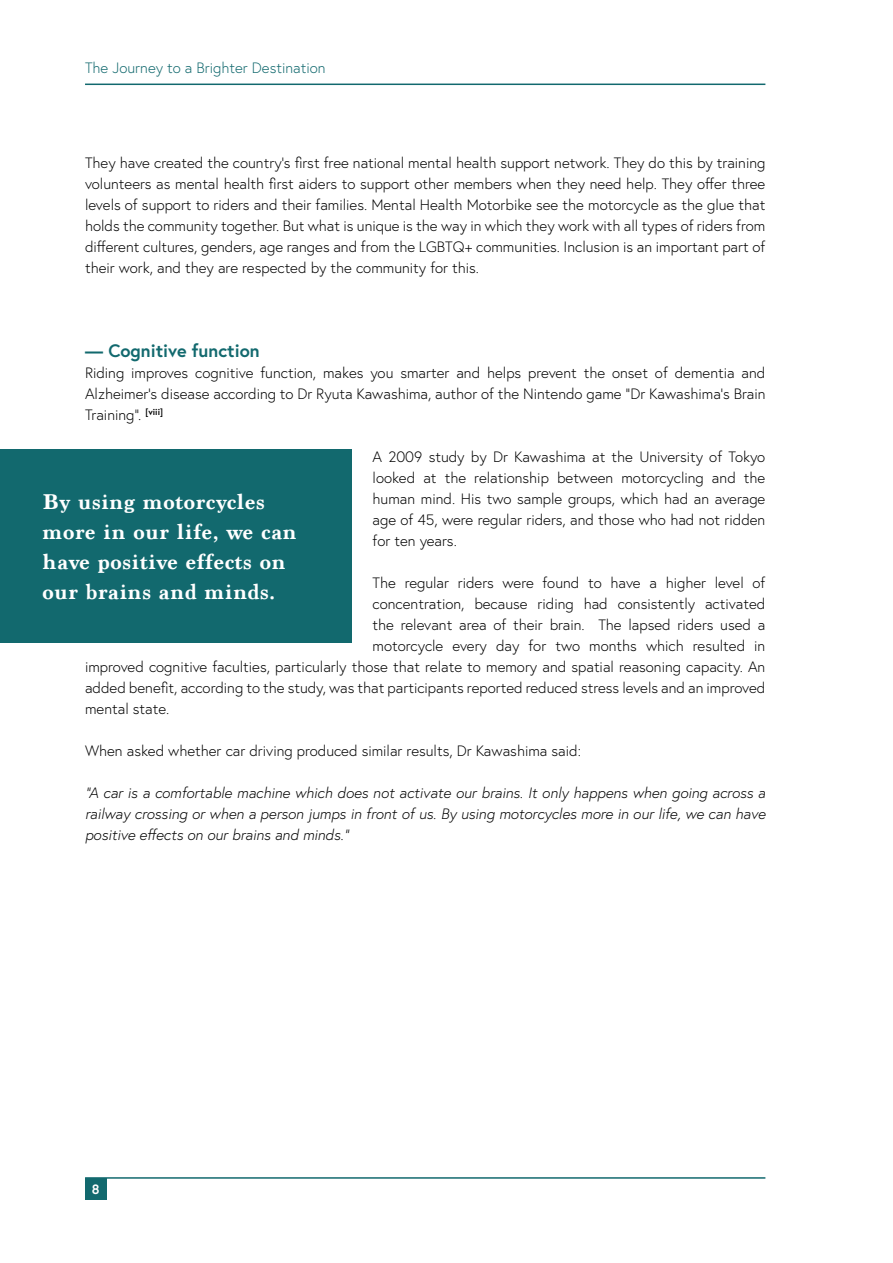
<style>
.page{position:relative;width:893px;height:1263px;background:#fff}
.page>*{position:absolute;margin:0;border:0;box-sizing:border-box;transform-origin:0 0}
.t1{font:700 22.5px/30px "Marion";letter-spacing:.03em;color:#fff}
.t2{font:700 18px "Europa";color:#12696e}
.t3{font:300 15px/21px "Europa";color:#000;text-align:justify}
.t4{font:italic 300 15px/21px "Europa";color:#000;text-align:justify}
.t5{font:300 15px "Europa";color:#12696e}
.t6{font:700 13.5px "Europa";color:#fff}
</style>
<div class="page">
<hr style="left:85px;top:1177px;width:680px;height:2px;background:#12696e">
<div style="left:85px;top:1178px;width:21px;height:21px;background:#12696e"></div>
<hr style="left:85px;top:84px;width:680px;height:1px;background:#12696e">
<div style="left:0;top:450px;width:351px;height:193px;background:#12696e"></div>
<p class="t5" style="left:85px;top:58px;width:242px">The Journey to a Brighter Destination</p>
<p class="t3" style="left:85px;top:152px;width:682px">They have created the country’s first free national mental health support network. They do this by training volunteers as mental health first aiders to support other members when they need help. They offer three levels of support to riders and their families. Mental Health Motorbike see the motorcycle as the glue that holds the community together. But what is unique is the way in which they work with all types of riders from different cultures, genders, age ranges and from the LGBTQ+ communities. Inclusion is an important part of their work, and they are respected by the community for this.</p>
<p class="t2" style="left:85px;top:338px;width:176px">— Cognitive function</p>
<p class="t3" style="left:85px;top:362px;width:682px">Riding improves cognitive function, makes you smarter and helps prevent the onset of dementia and Alzheimer’s disease according to Dr Ryuta Kawashima, author of the Nintendo game “Dr Kawashima’s Brain Training”. <sup>[viii]</sup></p>
<p class="t3" style="left:373px;top:446px;width:394px">A 2009 study by Dr Kawashima at the University of Tokyo looked at the relationship between motorcycling and the human mind. His two sample groups, which had an average age of 45, were regular riders, and those who had not ridden for ten years.</p>
<p class="t3" style="left:373px;top:572px;width:394px">The regular riders were found to have a higher level of</p>
<p class="t3" style="left:373px;top:593px;width:394px">concentration, because riding had consistently activated</p>
<p class="t3" style="left:373px;top:614px;width:394px">the relevant area of their brain. The lapsed riders used a</p>
<p class="t3" style="left:373px;top:635px;width:394px">motorcycle every day for two months which resulted in</p>
<p class="t3" style="left:85px;top:656px;width:682px">improved cognitive faculties, particularly those that relate to memory and spatial reasoning capacity. An</p>
<p class="t3" style="left:85px;top:677px;width:682px">added benefit, according to the study, was that participants reported reduced stress levels and an improved</p>
<p class="t3" style="left:85px;top:698px;width:86px">mental state.</p>
<p class="t3" style="left:85px;top:740px;width:497px">When asked whether car driving produced similar results, Dr Kawashima said:</p>
<p class="t4" style="left:85px;top:782px;width:682px">“A car is a comfortable machine which does not activate our brains. It only happens when going across a railway crossing or when a person jumps in front of us. By using motorcycles more in our life, we can have positive effects on our brains and minds.”</p>
<h1 class="t1" style="left:43px;top:487px;width:256px">By using motorcycles more in our life, we can have positive effects on our brains and minds.</h1>
<p class="t6" style="left:92px;top:1180px;width:9px">8</p>
</div>
